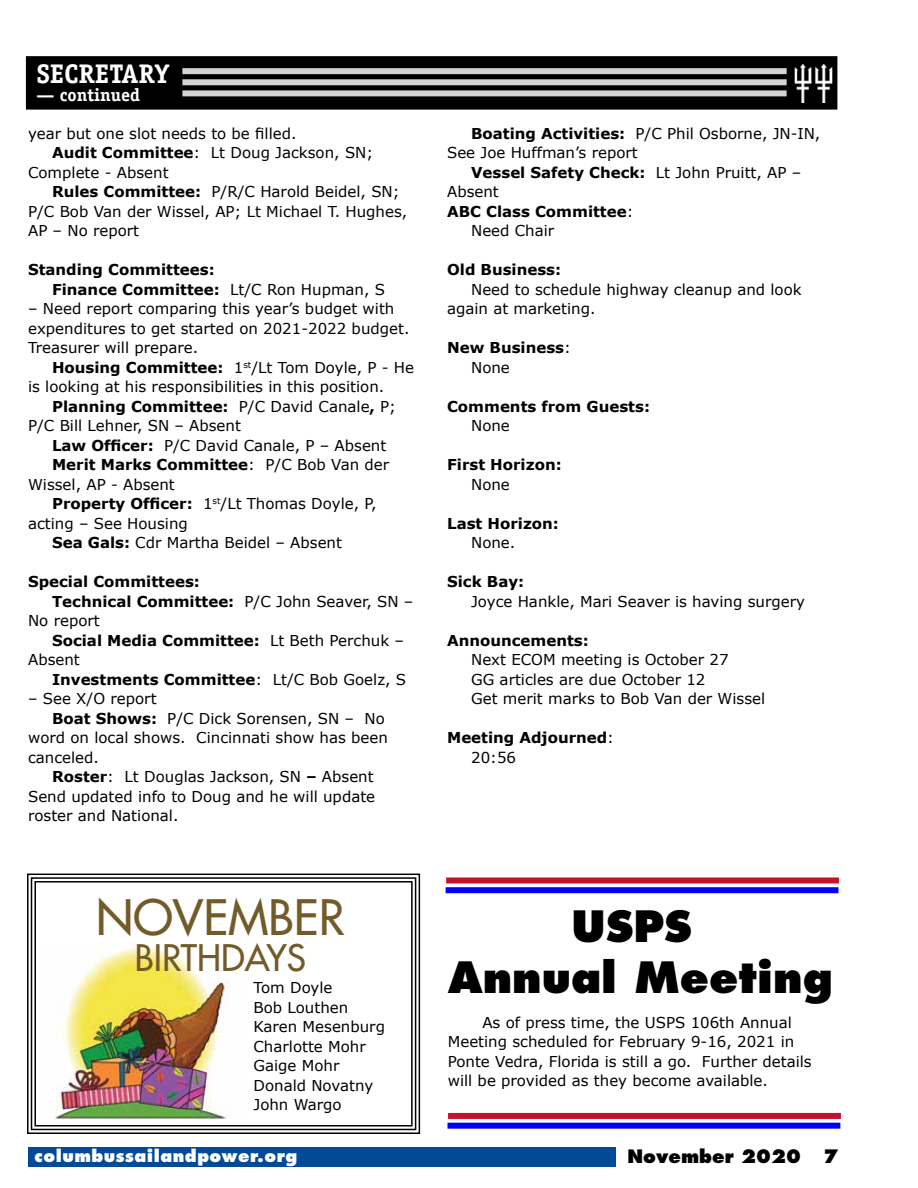
<style>
.page{position:relative;width:918px;height:1188px;background:#fff}
.page>*{position:absolute;margin:0;border:0;box-sizing:border-box;transform-origin:0 0}
.t1{font:47.55px "Futura";color:#725b29}
.t2{font:800 42px/50.4px "Futura";color:#000;text-align:center}
.t3{font:35.7px "Futura";color:#725b29}
.t4{font:700 27px "Officina Serif";color:#fff}
.t5{font:800 18px "Futura";color:#000}
.t6{font:700 18px "Officina Serif";color:#fff}
.t7{font:800 16.5px "Futura";letter-spacing:.03em;color:#fff}
.t8{font:15px/19.5px "Verdana";color:#000}
.t9{font:700 15px/19.5px "Verdana";color:#000}
.s1{font-weight:700}
.s2{font-weight:400}
</style>
<div class="page">
<div style="left:28px;top:1148px;width:588px;height:19px;background:#004a98"></div>
<div style="left:27px;top:57px;width:810px;height:52px;background:#000"></div>
<div style="left:26px;top:56px;width:811px;height:54px;border:2px solid #000"></div>
<div style="left:182px;top:68px;width:605px;height:6px;background:#d1d3d4"></div>
<div style="left:182px;top:79px;width:605px;height:6px;background:#d1d3d4"></div>
<div style="left:182px;top:90px;width:605px;height:6px;background:#d1d3d4"></div>
<img style="left:794px;top:63px;width:39px;height:39px">
<img style="left:27px;top:873px;width:394px;height:261px">
<div style="left:31px;top:877px;width:385px;height:253px;border:2px solid #000"></div>
<div style="left:34px;top:881px;width:379px;height:246px;border:2px solid #000"></div>
<div style="left:446px;top:878px;width:393px;height:6px;background:#c4122f"></div>
<div style="left:446px;top:887px;width:392px;height:6px;background:#00f"></div>
<div style="left:448px;top:1113px;width:393px;height:6px;background:#c4122f"></div>
<div style="left:448px;top:1123px;width:392px;height:6px;background:#00f"></div>
<h3 class="t4" style="left:36px;top:57px;width:135px">SECRETARY</h3>
<p class="t6" style="left:36px;top:83px;width:105px">— continued</p>
<p class="t8" style="left:28px;top:124px;width:270px">year but one slot needs to be filled.</p>
<p class="t8" style="left:52px;top:143px;width:323px"><span class="s1">Audit Committee</span>: Lt Doug Jackson, SN;</p>
<p class="t8" style="left:28px;top:163px;width:142px">Complete - Absent</p>
<p class="t8" style="left:52px;top:182px;width:349px"><span class="s1">Rules Committee:</span> P/R/C Harold Beidel, SN;</p>
<p class="t8" style="left:28px;top:202px;width:381px">P/C Bob Van der Wissel, AP; Lt Michael T. Hughes,</p>
<p class="t8" style="left:28px;top:221px;width:113px">AP – No report</p>
<p class="t9" style="left:52px;top:260px;width:335px;text-indent:-24px">Standing Committees:<br>Finance Committee: <span class="s2">Lt/C Ron Hupman, S</span></p>
<p class="t8" style="left:28px;top:299px;width:383px">– Need report comparing this year’s budget with expenditures to get started on 2021-2022 budget.<br>Treasurer will prepare.</p>
<p class="t8" style="left:28px;top:358px;width:388px;text-indent:24px"><span class="s1">Housing Committee:</span> 1<sup>st</sup>/Lt Tom Doyle, P - He is looking at his responsibilities in this position.</p>
<p class="t8" style="left:28px;top:397px;width:369px;text-indent:24px"><span class="s1">Planning Committee:</span> P/C David Canale<span class="s1">,</span> P;<br>P/C Bill Lehner, SN – Absent</p>
<p class="t8" style="left:52px;top:436px;width:336px"><span class="s1">Law Officer:</span> P/C David Canale, P – Absent</p>
<p class="t9" style="left:52px;top:455px;width:339px">Merit Marks Committee<span class="s2">: P/C Bob Van der</span></p>
<p class="t8" style="left:28px;top:475px;width:148px">Wissel, AP - Absent</p>
<p class="t8" style="left:52px;top:494px;width:326px"><span class="s1">Property Officer:</span> 1<sup>st</sup>/Lt Thomas Doyle, P,</p>
<p class="t8" style="left:28px;top:514px;width:161px">acting – See Housing</p>
<p class="t8" style="left:52px;top:533px;width:291px"><span class="s1">Sea Gals:</span> Cdr Martha Beidel – Absent</p>
<p class="t9" style="left:28px;top:572px;width:173px">Special Committees:</p>
<p class="t9" style="left:52px;top:591px;width:363px">Technical Committee: <span class="s2">P/C John Seaver, SN –</span></p>
<p class="t8" style="left:28px;top:611px;width:73px">No report</p>
<p class="t9" style="left:52px;top:630px;width:353px">Social Media Committee: <span class="s2">Lt Beth Perchuk –</span></p>
<p class="t8" style="left:28px;top:650px;width:53px">Absent</p>
<p class="t9" style="left:52px;top:669px;width:356px">Investments Committee<span class="s2">: Lt/C Bob Goelz, S</span></p>
<p class="t8" style="left:28px;top:689px;width:130px">– See X/O report</p>
<p class="t8" style="left:52px;top:709px;width:334px"><span class="s1">Boat Shows:</span> P/C Dick Sorensen, SN – No</p>
<p class="t8" style="left:28px;top:728px;width:361px">word on local shows. Cincinnati show has been</p>
<p class="t8" style="left:28px;top:748px;width:72px">canceled.</p>
<p class="t8" style="left:52px;top:767px;width:323px"><span class="s1">Roster</span>: Lt Douglas Jackson, SN <span class="s1">–</span> Absent</p>
<p class="t8" style="left:28px;top:787px;width:349px">Send updated info to Doug and he will update</p>
<p class="t8" style="left:28px;top:806px;width:152px">roster and National.</p>
<h1 class="t1" style="left:96px;top:888px;width:250px">NOVEMBER</h1>
<h3 class="t3" style="left:135px;top:935px;width:173px">BIRTHDAYS</h3>
<p class="t8" style="left:254px;top:978px;width:133px">Tom Doyle<br>Bob Louthen<br>Karen Mesenburg<br>Charlotte Mohr<br>Gaige Mohr<br>Donald Novatny<br>John Wargo</p>
<p class="t8" style="left:447px;top:124px;width:375px;text-indent:24px"><span class="s1">Boating Activities:</span> P/C Phil Osborne, JN-IN,<br>See Joe Huffman’s report</p>
<p class="t9" style="left:471px;top:162px;width:332px">Vessel Safety Check: <span class="s2">Lt John Pruitt, AP –</span></p>
<p class="t8" style="left:447px;top:182px;width:53px">Absent</p>
<p class="t9" style="left:447px;top:201px;width:188px">ABC Class Committee<span class="s2">:</span></p>
<p class="t8" style="left:471px;top:221px;width:85px">Need Chair</p>
<p class="t9" style="left:447px;top:260px;width:116px">Old Business:</p>
<p class="t8" style="left:447px;top:280px;width:356px;text-indent:24px">Need to schedule highway cleanup and look again at marketing.</p>
<p class="t9" style="left:471px;top:338px;width:101px;text-indent:-24px">New Business<span class="s2">:<br>None</span></p>
<p class="t9" style="left:447px;top:396px;width:204px">Comments from Guests:</p>
<p class="t8" style="left:471px;top:416px;width:40px">None</p>
<p class="t9" style="left:447px;top:455px;width:116px">First Horizon:</p>
<p class="t8" style="left:471px;top:475px;width:40px">None</p>
<p class="t9" style="left:447px;top:513px;width:113px">Last Horizon:</p>
<p class="t8" style="left:471px;top:533px;width:46px">None.</p>
<p class="t9" style="left:447px;top:572px;width:79px">Sick Bay:</p>
<p class="t8" style="left:471px;top:592px;width:335px">Joyce Hankle, Mari Seaver is having surgery</p>
<p class="t9" style="left:447px;top:630px;width:143px">Announcements:</p>
<p class="t8" style="left:471px;top:650px;width:296px">Next ECOM meeting is October 27<br>GG articles are due October 12<br>Get merit marks to Bob Van der Wissel</p>
<p class="t9" style="left:471px;top:728px;width:144px;text-indent:-24px">Meeting Adjourned<span class="s2">:<br>20:56</span></p>
<h2 class="t2" style="left:448px;top:901px;width:386px">USPS<br>Annual Meeting</h2>
<p class="t8" style="left:448px;top:1012px;width:366px;text-indent:35px">As of press time, the USPS 106th Annual Meeting scheduled for February 9-16, 2021 in Ponte Vedra, Florida is still a go. Further details will be provided as they become available.</p>
<p class="t7" style="left:34px;top:1146px;width:264px">columbussailandpower.org</p>
<p class="t5" style="left:628px;top:1144px;width:212px">November 2020 7</p>
</div>
